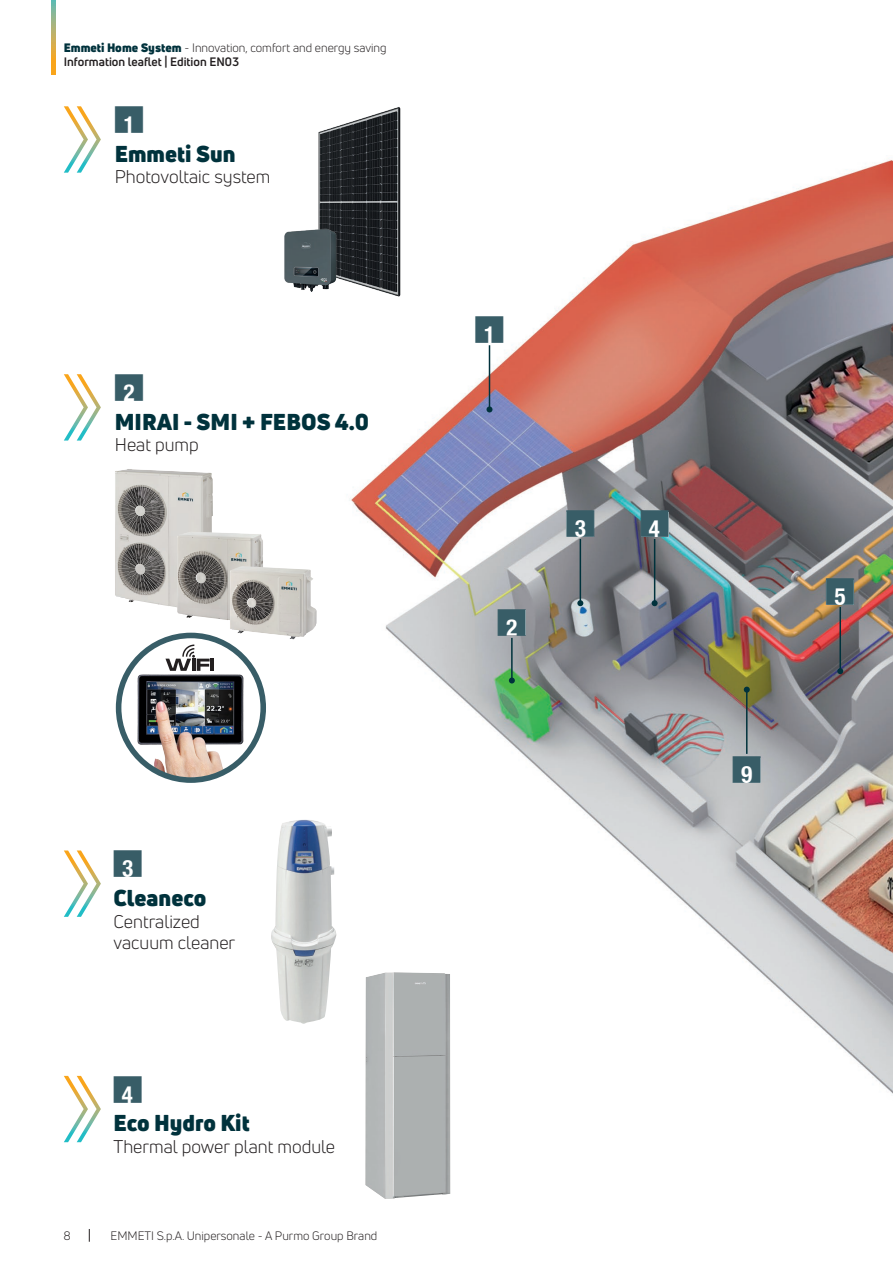
<style>
.page{position:relative;width:893px;height:1263px;background:#fff}
.page>*{position:absolute;margin:0;border:0;box-sizing:border-box;transform-origin:0 0}
.t1{font:23.25px "Emmeti B Bold";color:#385d67}
.Uni_Neue_Book_12_pt{font:900 22.5px "Uni Neue";color:#00323c}
.Uni_Neue_Book_12_pt-2{font:18px "Uni Neue";color:#231f20}
.t2{font:12px/14.4px "Uni Neue";color:#231f20}
.s1{font-weight:900;color:#00323c}
.s2{font-weight:700}
</style>
<div class="page">
<svg style="left:51px;top:0;width:4px;height:74px"></svg>
<svg style="left:89px;top:1229px;width:1px;height:13px"></svg>
<img style="left:202px;top:160px;width:691px;height:934px">
<div style="left:362px;top:972px;width:93px;height:227px;background:#fff"></div>
<img style="left:365px;top:972px;width:85px;height:227px">
<svg style="left:64px;top:106px;width:37px;height:67px"></svg>
<hr style="left:489px;top:345px;width:1px;height:64px;background:#00323c">
<svg style="left:486px;top:406px;width:6px;height:6px"></svg>
<div style="left:476px;top:318px;width:27px;height:25px;background:#fff"></div>
<hr style="left:511px;top:638px;width:2px;height:42px;background:#00323c">
<svg style="left:509px;top:677px;width:6px;height:6px"></svg>
<div style="left:498px;top:610px;width:28px;height:25px;background:#fff"></div>
<hr style="left:580px;top:539px;width:1px;height:64px;background:#00323c">
<svg style="left:577px;top:600px;width:6px;height:6px"></svg>
<div style="left:566px;top:512px;width:28px;height:24px;background:#fff"></div>
<hr style="left:654px;top:539px;width:1px;height:64px;background:#00323c">
<svg style="left:652px;top:600px;width:6px;height:6px"></svg>
<div style="left:641px;top:512px;width:27px;height:24px;background:#fff"></div>
<hr style="left:839px;top:607px;width:2px;height:64px;background:#00323c">
<svg style="left:837px;top:668px;width:6px;height:6px"></svg>
<div style="left:826px;top:580px;width:28px;height:24px;background:#fff"></div>
<hr style="left:746px;top:690px;width:1px;height:64px;background:#00323c">
<svg style="left:744px;top:687px;width:6px;height:6px"></svg>
<div style="left:733px;top:758px;width:28px;height:24px;background:#fff"></div>
<div style="left:268px;top:815px;width:70px;height:213px;background:#fff"></div>
<img style="left:271px;top:820px;width:65px;height:204px">
<img style="left:115px;top:469px;width:98px;height:139px">
<img style="left:177px;top:532px;width:86px;height:92px">
<img style="left:230px;top:566px;width:87px;height:73px">
<svg style="left:64px;top:374px;width:37px;height:67px"></svg>
<svg style="left:64px;top:850px;width:37px;height:67px"></svg>
<svg style="left:64px;top:1076px;width:37px;height:66px"></svg>
<svg style="left:119px;top:635px;width:144px;height:145px"></svg>
<img style="left:119px;top:654px;width:144px;height:126px">
<div style="left:116px;top:633px;width:150px;height:150px;border:6px solid #385d67;border-radius:50%"></div>
<svg style="left:165px;top:644px;width:45px;height:27px"></svg>
<hr style="left:210px;top:659px;width:4px;height:12px;background:#231f20">
<img style="left:312px;top:107px;width:92px;height:191px">
<img style="left:283px;top:221px;width:54px;height:77px">
<p class="t2" style="left:64px;top:40px;width:324px"><span class="s1">Emmeti Home System</span> - Innovation, comfort and energy saving<br><span class="s2">Information leaflet | Edition EN03</span></p>
<p class="t1" style="left:115px;top:100px;width:29px">1</p>
<p class="Uni_Neue_Book_12_pt" style="left:115px;top:138px;width:122px">Emmeti Sun</p>
<p class="Uni_Neue_Book_12_pt-2" style="left:115px;top:166px;width:157px">Photovoltaic system</p>
<p class="t1" style="left:115px;top:368px;width:29px">2</p>
<p class="Uni_Neue_Book_12_pt" style="left:115px;top:406px;width:256px">MIRAI - SMI + FEBOS 4.0</p>
<p class="Uni_Neue_Book_12_pt-2" style="left:115px;top:434px;width:85px">Heat pump</p>
<p class="t1" style="left:114px;top:844px;width:29px">3</p>
<p class="Uni_Neue_Book_12_pt" style="left:114px;top:882px;width:95px">Cleaneco</p>
<p class="Uni_Neue_Book_12_pt-2" style="left:114px;top:910px;width:88px">Centralized</p>
<p class="Uni_Neue_Book_12_pt-2" style="left:114px;top:932px;width:123px">vacuum cleaner</p>
<p class="t1" style="left:114px;top:1070px;width:29px">4</p>
<p class="Uni_Neue_Book_12_pt" style="left:114px;top:1107px;width:138px">Eco Hydro Kit</p>
<p class="Uni_Neue_Book_12_pt-2" style="left:114px;top:1136px;width:223px">Thermal power plant module</p>
<p class="t2" style="left:64px;top:1228px;width:8px">8</p>
<p class="t2" style="left:111px;top:1228px;width:268px">EMMETI S.p.A. Unipersonale - A Purmo Group Brand</p>
<p class="t1" style="left:476px;top:310px;width:29px">1</p>
<p class="t1" style="left:498px;top:602px;width:29px">2</p>
<p class="t1" style="left:566px;top:504px;width:29px">3</p>
<p class="t1" style="left:641px;top:504px;width:29px">4</p>
<p class="t1" style="left:733px;top:750px;width:29px">9</p>
<p class="t1" style="left:826px;top:572px;width:29px">5</p>
</div>
